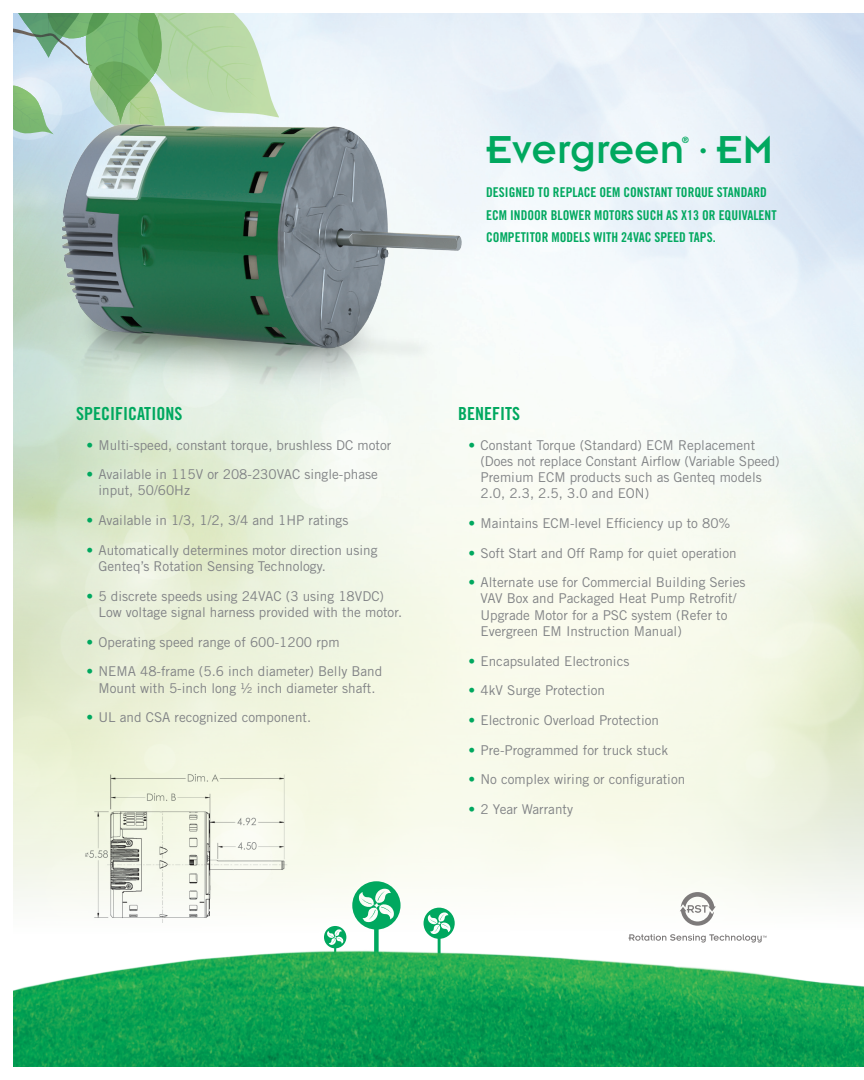
<style>
.page{position:relative;width:864px;height:1080px;background:#fff}
.page>*{position:absolute;margin:0;border:0;box-sizing:border-box;transform-origin:0 0}
.t1{font:42.9px "Insignia";color:#00a85f}
.t2{font:18px "Trade Gothic Bold Cond Twenty";color:#00a85f}
.t3{font:13.5px/16.2px "Trade Gothic";color:#808285}
.t4{font:13.5px/22.5px "Trade Gothic Bold Cond Twenty";color:#00a85f}
.t5{font:9.9px "Insignia";color:#00a85f}
.s1{color:#00a85f}
</style>
<div class="page">
<svg style="left:352px;top:881px;width:49px;height:49px"></svg>
<div style="left:374px;top:923px;width:5px;height:37px;background:#00a85f"></div>
<svg style="left:424px;top:908px;width:31px;height:22px"></svg>
<svg style="left:326px;top:926px;width:18px;height:4px"></svg>
<img style="left:84px;top:769px;width:216px;height:153px">
<svg style="left:14px;top:13px;width:265px;height:134px;background:#a7cda7"></svg>
<svg style="left:297px;top:13px;width:16px;height:1px"></svg>
<img style="left:37px;top:102px;width:451px;height:339px">
<img style="left:14px;top:930px;width:850px;height:136px">
<svg style="left:680px;top:892px;width:36px;height:34px"></svg>
<svg style="left:629px;top:934px;width:138px;height:9px"></svg>
<h1 class="t1" style="left:486px;top:128px;width:288px">Evergreen <sup>•</sup> EM</h1>
<p class="t5" style="left:681px;top:135px;width:9px">®</p>
<p class="t4" style="left:486px;top:181px;width:292px">DESIGNED TO REPLACE OEM CONSTANT TORQUE STANDARD<br>ECM INDOOR BLOWER MOTORS SUCH AS X13 OR EQUIVALENT<br>COMPETITOR MODELS WITH 24VAC SPEED TAPS.</p>
<h2 class="t2" style="left:76px;top:402px;width:108px">SPECIFICATIONS</h2>
<p class="t3" style="left:87px;top:436px;width:306px"><span class="s1">•</span> Multi-speed, constant torque, brushless DC motor</p>
<p class="t3" style="left:99px;top:466px;width:281px;text-indent:-12px"><span class="s1">•</span> Available in 115V or 208-230VAC single-phase input, 50/60Hz</p>
<p class="t3" style="left:87px;top:512px;width:263px"><span class="s1">•</span> Available in 1/3, 1/2, 3/4 and 1HP ratings</p>
<p class="t3" style="left:99px;top:542px;width:280px;text-indent:-12px"><span class="s1">•</span> Automatically determines motor direction using<br>Genteq’s Rotation Sensing Technology.</p>
<p class="t3" style="left:99px;top:588px;width:305px;text-indent:-12px"><span class="s1">•</span> 5 discrete speeds using 24VAC (3 using 18VDC)<br>Low voltage signal harness provided with the motor.</p>
<p class="t3" style="left:87px;top:634px;width:255px"><span class="s1">•</span> Operating speed range of 600-1200 rpm</p>
<p class="t3" style="left:87px;top:663px;width:297px;text-align:center"><span class="s1">•</span> NEMA 48-frame (5.6 inch diameter) Belly Band<br>Mount with 5-inch long ½ inch diameter shaft.</p>
<p class="t3" style="left:87px;top:709px;width:226px"><span class="s1">•</span> UL and CSA recognized component.</p>
<h2 class="t2" style="left:458px;top:402px;width:63px">BENEFITS</h2>
<p class="t3" style="left:481px;top:436px;width:301px;text-indent:-12px"><span class="s1">•</span> Constant Torque (Standard) ECM Replacement (Does not replace Constant Airflow (Variable Speed)<br>Premium ECM products such as Genteq models 2.0, 2.3, 2.5, 3.0 and EON)</p>
<p class="t3" style="left:469px;top:515px;width:264px"><span class="s1">•</span> Maintains ECM-level Efficiency up to 80%</p>
<p class="t3" style="left:469px;top:544px;width:270px"><span class="s1">•</span> Soft Start and Off Ramp for quiet operation</p>
<p class="t3" style="left:481px;top:574px;width:267px;text-indent:-12px"><span class="s1">•</span> Alternate use for Commercial Building Series VAV Box and Packaged Heat Pump Retrofit/ Upgrade Motor for a PSC system (Refer to Evergreen EM Instruction Manual)</p>
<p class="t3" style="left:469px;top:652px;width:162px"><span class="s1">•</span> Encapsulated Electronics</p>
<p class="t3" style="left:469px;top:682px;width:138px"><span class="s1">•</span> 4kV Surge Protection</p>
<p class="t3" style="left:469px;top:712px;width:192px"><span class="s1">•</span> Electronic Overload Protection</p>
<p class="t3" style="left:469px;top:742px;width:201px"><span class="s1">•</span> Pre-Programmed for truck stuck</p>
<p class="t3" style="left:469px;top:771px;width:218px"><span class="s1">•</span> No complex wiring or configuration</p>
<p class="t3" style="left:469px;top:801px;width:106px"><span class="s1">•</span> 2 Year Warranty</p>
</div>
